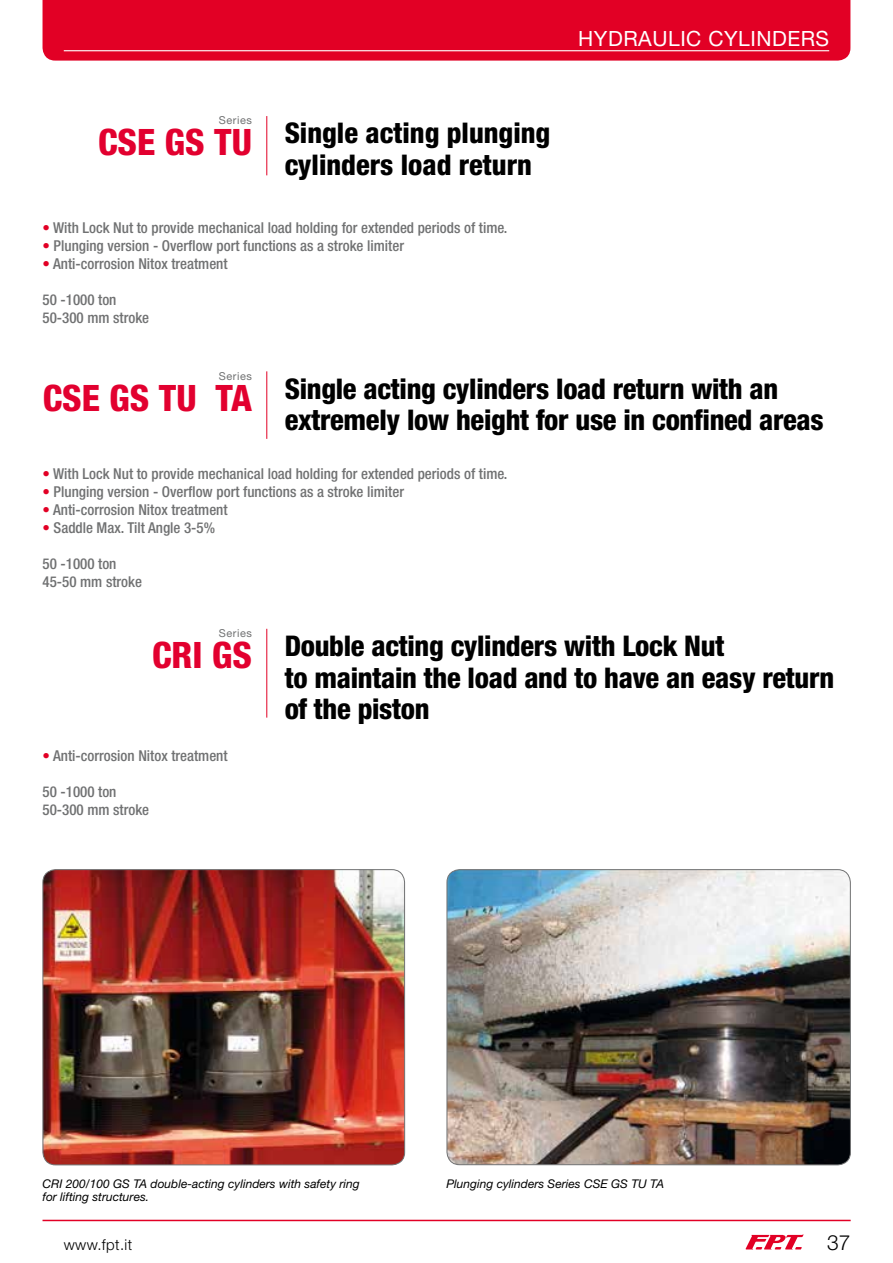
<style>
.page{position:relative;width:893px;height:1263px;background:#fff}
.page>*{position:absolute;margin:0;border:0;box-sizing:border-box;transform-origin:0 0}
.t1{font:800 condensed 36.45px "Helvetica Neue LT Std";color:#e2002f}
.t2{font:800 condensed 28.5px/31.5px "Helvetica Neue LT Std";letter-spacing:-.01em;color:#000}
.t3{font:21px "Helvetica Neue LT Std";letter-spacing:.025em;color:#fff}
.t4{font:300 21px "Helvetica Neue LT Std";color:#000}
.t5{font:500 condensed 15px/18px "Helvetica Neue LT Std";color:#707172}
.t6{font:300 15px "Helvetica Neue LT Std";letter-spacing:.025em;color:#000}
.t7{font:italic 12px/13.5px "Helvetica Neue LT Std";color:#000}
.t8{font:10.95px "Helvetica Neue LT Std";letter-spacing:.05em;color:#707172}
.s1{color:#e20025}
</style>
<div class="page">
<div style="left:43px;top:0;width:807px;height:61px;background:#e20025"></div>
<hr style="left:43px;top:1220px;width:808px;height:1px;background:#e20025">
<hr style="left:64px;top:50px;width:765px;height:1px;background:#fff">
<hr style="left:266px;top:116px;width:1px;height:59px;background:#e20025">
<hr style="left:266px;top:371px;width:1px;height:68px;background:#e20025">
<hr style="left:266px;top:629px;width:1px;height:89px;background:#e20025">
<img style="left:43px;top:870px;width:362px;height:295px">
<div style="left:43px;top:869px;width:362px;height:296px;border:1px solid #707172;border-radius:13px"></div>
<img style="left:446px;top:869px;width:405px;height:381px">
<p class="t8" style="left:219px;top:114px;width:35px">Series</p>
<h1 class="t1" style="left:98px;top:120px;width:155px">CSE GS TU</h1>
<h2 class="t2" style="left:285px;top:117px;width:267px">Single acting plunging cylinders load return</h2>
<p class="t5" style="left:43px;top:218px;width:466px"><span class="s1">•</span> With Lock Nut to provide mechanical load holding for extended periods of time.</p>
<p class="t5" style="left:43px;top:236px;width:363px"><span class="s1">•</span> Plunging version - Overflow port functions as a stroke limiter</p>
<p class="t5" style="left:43px;top:254px;width:187px"><span class="s1">•</span> Anti-corrosion Nitox treatment</p>
<p class="t5" style="left:43px;top:290px;width:108px">50 -1000 ton<br>50-300 mm stroke</p>
<h3 class="t3" style="left:578px;top:26px;width:252px">HYDRAULIC CYLINDERS</h3>
<p class="t8" style="left:219px;top:369px;width:35px">Series</p>
<h1 class="t1" style="left:43px;top:375px;width:211px">CSE GS TU TA</h1>
<h2 class="t2" style="left:285px;top:372px;width:541px">Single acting cylinders load return with an extremely low height for use in confined areas</h2>
<p class="t5" style="left:43px;top:464px;width:466px"><span class="s1">•</span> With Lock Nut to provide mechanical load holding for extended periods of time.</p>
<p class="t5" style="left:43px;top:482px;width:363px"><span class="s1">•</span> Plunging version - Overflow port functions as a stroke limiter</p>
<p class="t5" style="left:43px;top:500px;width:187px"><span class="s1">•</span> Anti-corrosion Nitox treatment</p>
<p class="t5" style="left:43px;top:518px;width:174px"><span class="s1">•</span> Saddle Max. Tilt Angle 3-5%</p>
<p class="t5" style="left:43px;top:554px;width:101px">50 -1000 ton<br>45-50 mm stroke</p>
<p class="t8" style="left:219px;top:627px;width:35px">Series</p>
<h1 class="t1" style="left:152px;top:633px;width:101px">CRI GS</h1>
<p class="t5" style="left:43px;top:746px;width:187px"><span class="s1">•</span> Anti-corrosion Nitox treatment</p>
<p class="t5" style="left:43px;top:782px;width:108px">50 -1000 ton<br>50-300 mm stroke</p>
<h2 class="t2" style="left:285px;top:630px;width:551px">Double acting cylinders with Lock Nut<br>to maintain the load and to have an easy return of the piston</h2>
<p class="t7" style="left:43px;top:1176px;width:319px">CRI 200/100 GS TA double-acting cylinders with safety ring for lifting structures.</p>
<p class="t7" style="left:446px;top:1176px;width:219px">Plunging cylinders Series CSE GS TU TA</p>
<p class="t6" style="left:64px;top:1235px;width:70px">www.fpt.it</p>
<h3 class="t4" style="left:827px;top:1229px;width:25px">37</h3>
</div>
